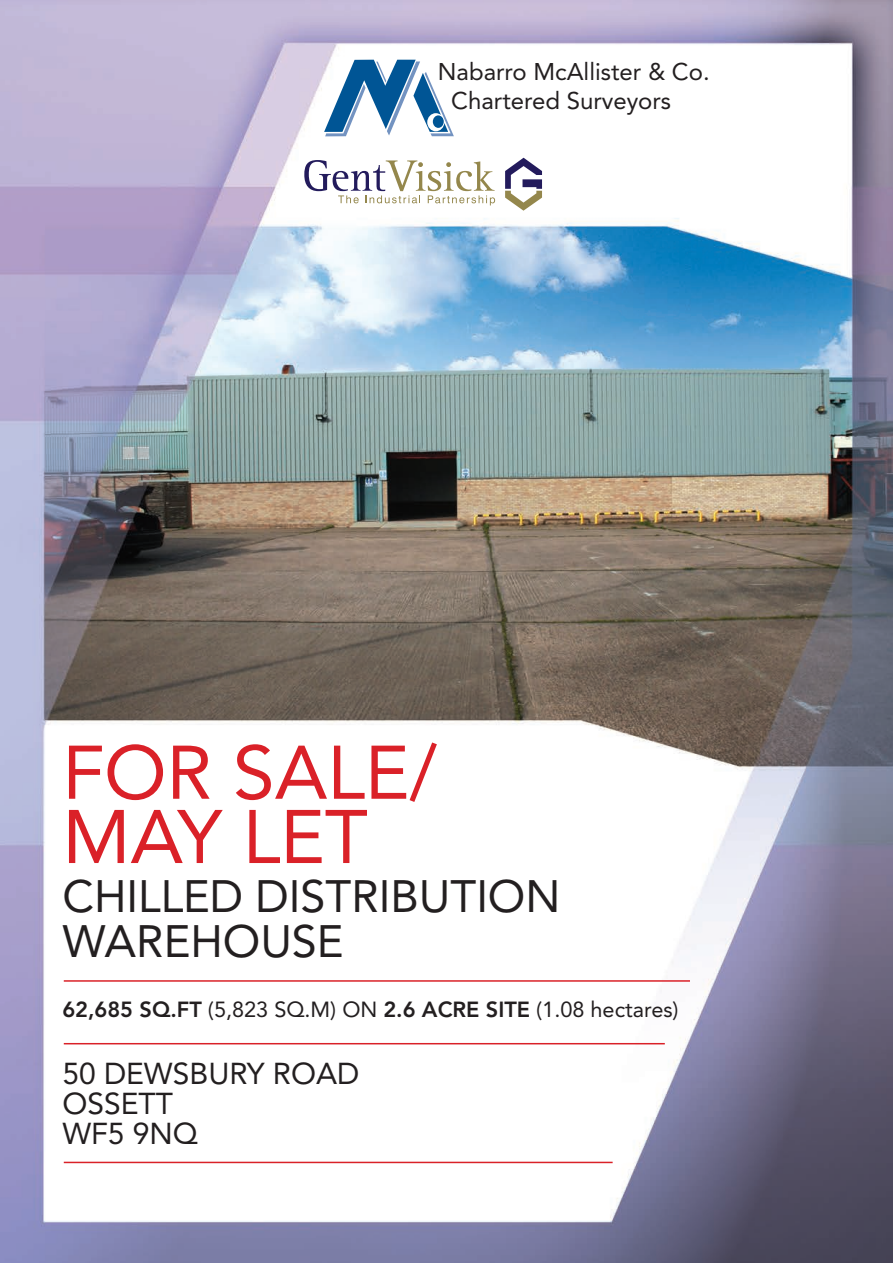
<style>
.page{position:relative;width:893px;height:1263px;background:#fff}
.page>*{position:absolute;margin:0;border:0;box-sizing:border-box;transform-origin:0 0}
.t1{font:75px/64.3px "Avenir";color:#da2128}
.t2{font:45px/45px "Avenir";color:#231f20}
.t3{font:30px/29.7px "Avenir";color:#231f20}
.t4{font:24px/28.5px "Avenir";color:#231f20}
.t5{font:21.75px "Avenir";color:#231f20}
.s1{font-weight:800}
</style>
<div class="page">
<img style="left:0;top:0;width:893px;height:1263px">
<hr style="left:64px;top:980px;width:626px;height:2px;background:#da2128">
<hr style="left:64px;top:1043px;width:601px;height:1px;background:#da2128">
<hr style="left:64px;top:1162px;width:549px;height:1px;background:#da2128">
<svg style="left:324px;top:60px;width:130px;height:76px"></svg>
<svg style="left:298px;top:145px;width:253px;height:74px"></svg>
<p class="t4" style="left:451px;top:60px;width:260px;text-indent:-13px">Nabarro McAllister &amp; Co.<br>Chartered Surveyors</p>
<h1 class="t1" style="left:62px;top:747px;width:376px">FOR SALE/<br>MAY LET</h1>
<h2 class="t2" style="left:62px;top:878px;width:500px">CHILLED DISTRIBUTION<br>WAREHOUSE</h2>
<p class="t5" style="left:62px;top:1001px;width:618px"><span class="s1">62,685 SQ.FT</span> (5,823 SQ.M) ON <span class="s1">2.6 ACRE SITE</span> (1.08 hectares)</p>
<h3 class="t3" style="left:62px;top:1062px;width:298px">50 DEWSBURY ROAD<br>OSSETT<br>WF5 9NQ</h3>
</div>
